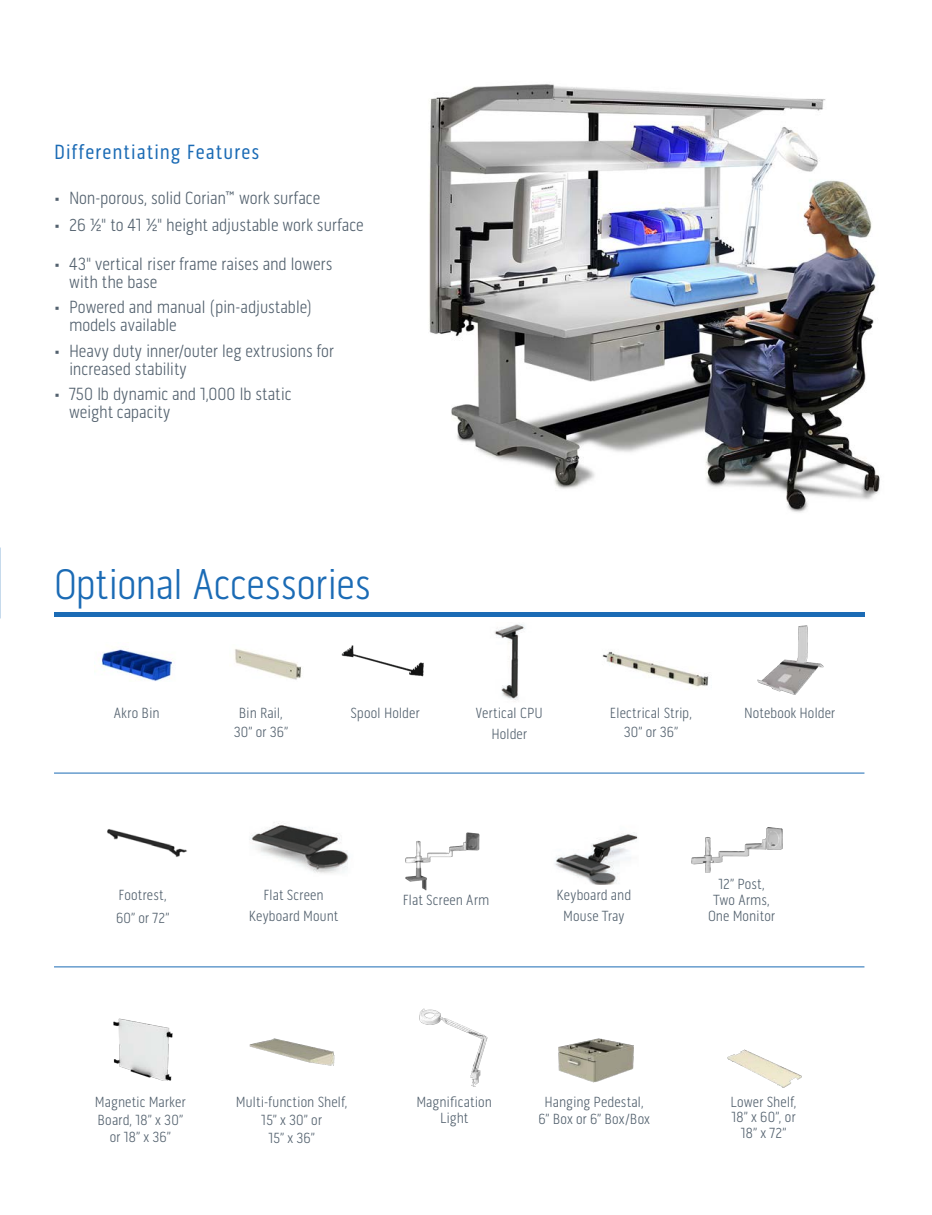
<style>
.page{position:relative;width:932px;height:1215px;background:#fff}
.page>*{position:absolute;margin:0;border:0;box-sizing:border-box;transform-origin:0 0}
.Headline{font:300 43.5px "Pill Gothic 300 mg";letter-spacing:-.005em;color:#1b6bb5}
.Reverse_Bold_CAPS{font:21px "Pill Gothic 300 mg";letter-spacing:.045em;color:#1b6bb5}
.Bullets{font:300 18px/18px "Pill Gothic 300 mg";letter-spacing:-.01em;color:#53616e}
.Reverse_Bold_CAPS-2{font:300 18px "Pill Gothic 300 mg";letter-spacing:-.01em;color:#53616e}
.BODY{font:300 15px/21px "Pill Gothic 300 mg";letter-spacing:.005em;color:#53616e;text-align:center}
</style>
<div class="page">
<img style="left:429px;top:84px;width:451px;height:429px">
<img style="left:0;top:0;width:1px;height:596px">
<hr style="left:54px;top:612px;width:810px;height:4px;background:#1b6bb5">
<hr style="left:54px;top:773px;width:810px;height:1px;background:#1b6bb5">
<hr style="left:54px;top:967px;width:810px;height:1px;background:#1b6bb5">
<img style="left:602px;top:651px;width:107px;height:36px">
<img style="left:727px;top:1049px;width:75px;height:39px">
<img style="left:113px;top:1018px;width:60px;height:63px">
<img style="left:249px;top:1038px;width:86px;height:28px">
<img style="left:235px;top:649px;width:67px;height:31px">
<img style="left:341px;top:645px;width:83px;height:32px">
<img style="left:419px;top:1008px;width:69px;height:79px">
<img style="left:494px;top:624px;width:31px;height:76px">
<img style="left:558px;top:1038px;width:76px;height:45px">
<img style="left:98px;top:649px;width:76px;height:32px">
<img style="left:757px;top:625px;width:67px;height:70px">
<img style="left:107px;top:829px;width:80px;height:28px">
<img style="left:249px;top:822px;width:100px;height:52px">
<img style="left:555px;top:834px;width:83px;height:51px">
<img style="left:691px;top:827px;width:92px;height:46px">
<img style="left:405px;top:832px;width:75px;height:59px">
<p class="Reverse_Bold_CAPS" style="left:54px;top:140px;width:207px">Differentiating Features</p>
<p class="Reverse_Bold_CAPS-2" style="left:54px;top:187px;width:268px">• Non-porous, solid Corian™ work surface</p>
<p class="Reverse_Bold_CAPS-2" style="left:54px;top:214px;width:311px">• 26 ½" to 41 ½" height adjustable work surface</p>
<p class="Bullets" style="left:69px;top:255px;width:265px;text-indent:-15px">• 43" vertical riser frame raises and lowers with the base</p>
<p class="Bullets" style="left:69px;top:298px;width:245px;text-indent:-15px">• Powered and manual (pin-adjustable) models available</p>
<p class="Bullets" style="left:69px;top:342px;width:266px;text-indent:-15px">• Heavy duty inner/outer leg extrusions for increased stability</p>
<p class="Bullets" style="left:69px;top:385px;width:224px;text-indent:-15px">• 750 lb dynamic and 1,000 lb static weight capacity</p>
<p class="Headline" style="left:54px;top:559px;width:318px">Optional Accessories</p>
<p class="BODY" style="left:114px;top:703px;width:47px">Akro Bin</p>
<p class="BODY" style="left:744px;top:703px;width:92px">Notebook Holder</p>
<p class="BODY" style="left:239px;top:703px;width:46px">Bin Rail,</p>
<p class="BODY" style="left:234px;top:721px;width:56px">30” or 36”</p>
<p class="BODY" style="left:350px;top:703px;width:70px">Spool Holder</p>
<p class="BODY" style="left:476px;top:703px;width:68px">Vertical CPU<br>Holder</p>
<p class="BODY" style="left:610px;top:703px;width:84px">Electrical Strip,</p>
<p class="BODY" style="left:623px;top:721px;width:56px">30” or 36”</p>
<p class="BODY" style="left:119px;top:884px;width:50px">Footrest,</p>
<p class="BODY" style="left:116px;top:908px;width:55px">60” or 72”</p>
<p class="BODY" style="left:249px;top:884px;width:91px">Flat Screen<br>Keyboard Mount</p>
<p class="BODY" style="left:556px;top:884px;width:76px">Keyboard and<br>Mouse Tray</p>
<p class="BODY" style="left:403px;top:890px;width:88px">Flat Screen Arm</p>
<p class="BODY" style="left:718px;top:874px;width:48px">12” Post,</p>
<p class="BODY" style="left:713px;top:890px;width:58px">Two Arms,</p>
<p class="BODY" style="left:708px;top:905px;width:68px">One Monitor</p>
<p class="BODY" style="left:95px;top:1093px;width:92px;line-height:18px;text-align:left">Magnetic Marker<br>Board, 18” x 30”</p>
<p class="BODY" style="left:110px;top:1126px;width:62px">or 18” x 36”</p>
<p class="BODY" style="left:236px;top:1093px;width:113px;line-height:18px">Multi-function Shelf,<br>15” x 30” or</p>
<p class="BODY" style="left:268px;top:1128px;width:48px">15” x 36”</p>
<p class="BODY" style="left:416px;top:1093px;width:77px;line-height:16.5px">Magnification<br>Light</p>
<p class="BODY" style="left:544px;top:1091px;width:101px">Hanging Pedestal,</p>
<p class="BODY" style="left:538px;top:1108px;width:113px">6” Box or 6” Box/Box</p>
<p class="BODY" style="left:730px;top:1091px;width:67px">Lower Shelf,</p>
<p class="BODY" style="left:731px;top:1107px;width:66px">18” x 60”, or</p>
<p class="BODY" style="left:740px;top:1123px;width:47px">18” x 72”</p>
</div>
